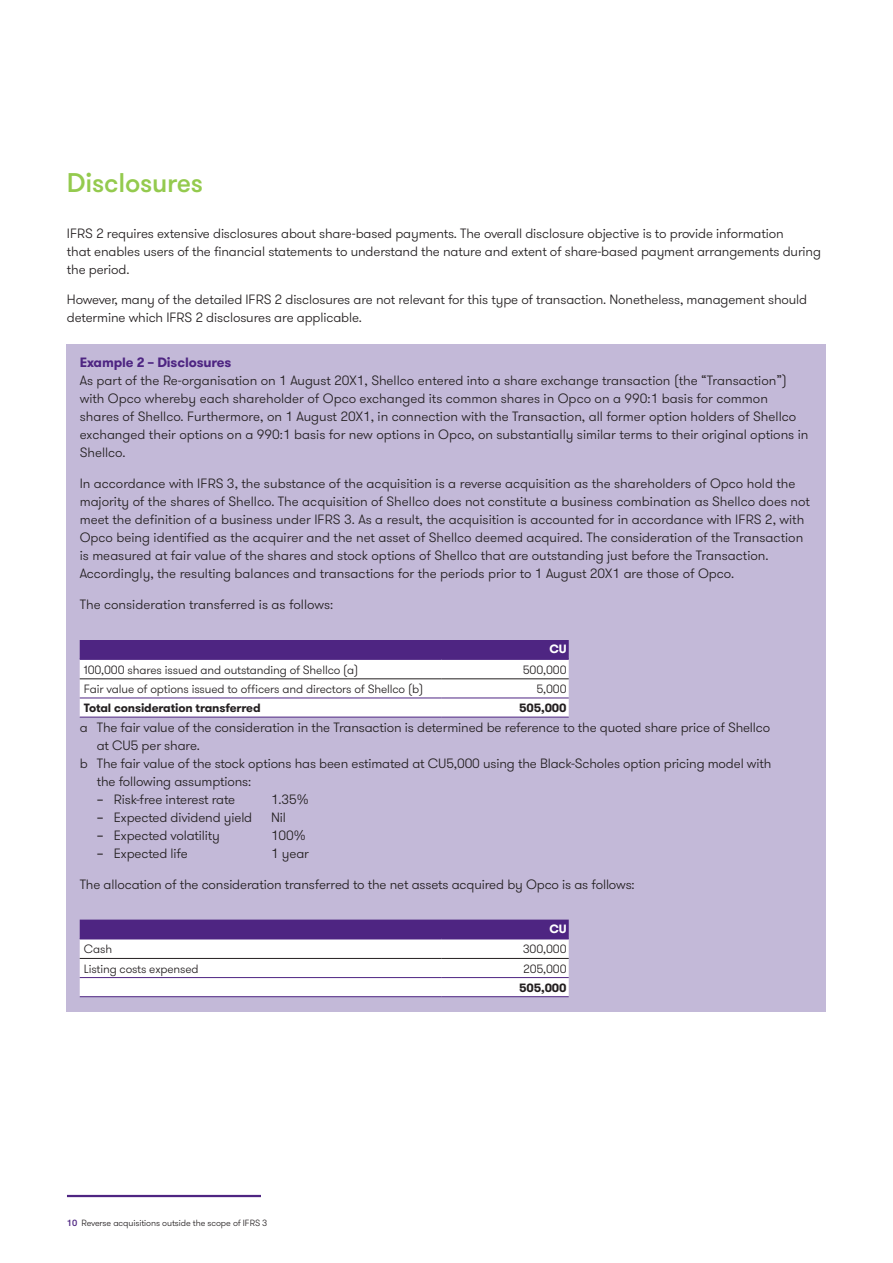
<style>
.page{position:relative;width:893px;height:1263px;background:#fff}
.page>*{position:absolute;margin:0;border:0;box-sizing:border-box;transform-origin:0 0}
._03_Headline_three_L{font:500 27px "GT Walsheim Pro";letter-spacing:-.01em;color:#94ca4e}
._11_Body_text{font:300 13.5px/18px "GT Walsheim Pro";letter-spacing:-.005em;color:#231f20}
._05_Subheading_one_B{font:700 13.5px "GT Walsheim Pro";letter-spacing:-.01em;color:#4e2582}
._44_Tbl_copy{font:300 12px "GT Walsheim Pro";letter-spacing:-.01em;color:#231f20}
._44_Tbl_copy-2{font:700 12px "GT Walsheim Pro";letter-spacing:-.01em;color:#231f20}
._43_Tbl_head{font:700 12px "GT Walsheim Pro";color:#fff}
.t1{font:300 9px "GT Walsheim Pro";letter-spacing:-.01em;color:#231f20}
.s1{font-weight:400}
.s2{font-weight:500;color:#4e2582}
</style>
<div class="page">
<hr style="left:67px;top:1195px;width:194px;height:2px;background:#4e2582">
<div style="left:67px;top:344px;width:759px;height:668px;background:#c3b9d8"></div>
<svg style="left:80px;top:640px;width:489px;height:77px;background:#d0c5dd"></svg>
<hr style="left:80px;top:658px;width:361px;height:2px;background:#4e2582">
<hr style="left:441px;top:658px;width:128px;height:2px;background:#4e2582">
<hr style="left:80px;top:698px;width:361px;height:1px;background:#4e2582">
<hr style="left:441px;top:698px;width:128px;height:1px;background:#4e2582">
<hr style="left:80px;top:678px;width:361px;height:1px;background:#231f20">
<hr style="left:441px;top:678px;width:128px;height:1px;background:#231f20">
<hr style="left:80px;top:717px;width:361px;height:1px;background:#4e2582">
<hr style="left:441px;top:717px;width:128px;height:1px;background:#4e2582">
<svg style="left:80px;top:919px;width:489px;height:77px;background:#d0c6de"></svg>
<hr style="left:80px;top:938px;width:361px;height:1px;background:#4e2582">
<hr style="left:441px;top:938px;width:128px;height:1px;background:#4e2582">
<hr style="left:80px;top:977px;width:361px;height:1px;background:#4e2582">
<hr style="left:441px;top:977px;width:128px;height:1px;background:#4e2582">
<hr style="left:80px;top:958px;width:361px;height:1px;background:#231f20">
<hr style="left:441px;top:958px;width:128px;height:1px;background:#231f20">
<hr style="left:80px;top:996px;width:361px;height:1px;background:#4e2582">
<hr style="left:441px;top:996px;width:128px;height:1px;background:#4e2582">
<p class="_03_Headline_three_L" style="left:67px;top:166px;width:138px">Disclosures</p>
<p class="_11_Body_text" style="left:67px;top:224px;width:756px">IFRS 2 requires extensive disclosures about share-based payments. The overall disclosure objective is to provide information<br>that enables users of the financial statements to understand the nature and extent of share-based payment arrangements during the period.</p>
<p class="_11_Body_text" style="left:67px;top:291px;width:742px">However, many of the detailed IFRS 2 disclosures are not relevant for this type of transaction. Nonetheless, management should determine which IFRS 2 disclosures are applicable.</p>
<p class="_05_Subheading_one_B" style="left:80px;top:354px;width:153px">Example 2 – Disclosures</p>
<p class="_11_Body_text" style="left:80px;top:372px;width:730px">As part of the Re-organisation on 1 August 20X1, Shellco entered into a share exchange transaction (the “Transaction”) with Opco whereby each shareholder of Opco exchanged its common shares in Opco on a 990:1 basis for common shares of Shellco. Furthermore, on 1 August 20X1, in connection with the Transaction, all former option holders of Shellco exchanged their options on a 990:1 basis for new options in Opco, on substantially similar terms to their original options in Shellco.</p>
<p class="_11_Body_text" style="left:80px;top:475px;width:732px">In accordance with IFRS 3, the substance of the acquisition is a reverse acquisition as the shareholders of Opco hold the majority of the shares of Shellco. The acquisition of Shellco does not constitute a business combination as Shellco does not meet the definition of a business under IFRS 3. As a result, the acquisition is accounted for in accordance with IFRS 2, with Opco being identified as the acquirer and the net asset of Shellco deemed acquired. The consideration of the Transaction is measured at fair value of the shares and stock options of Shellco that are outstanding just before the Transaction.<br>Accordingly, the resulting balances and transactions for the periods prior to 1 August 20X1 are those of Opco.</p>
<p class="_11_Body_text" style="left:80px;top:595px;width:255px">The consideration transferred is as follows:</p>
<p class="_43_Tbl_head" style="left:549px;top:641px;width:19px">CU</p>
<p class="_44_Tbl_copy" style="left:84px;top:662px;width:276px">100,000 shares issued and outstanding of Shellco (a)</p>
<p class="_44_Tbl_copy" style="left:523px;top:662px;width:45px">500,000</p>
<p class="_44_Tbl_copy" style="left:84px;top:681px;width:341px">Fair value of options issued to officers and directors of Shellco (b)</p>
<p class="_44_Tbl_copy" style="left:536px;top:681px;width:32px">5,000</p>
<p class="_44_Tbl_copy-2" style="left:84px;top:700px;width:178px">Total consideration transferred</p>
<p class="_44_Tbl_copy-2" style="left:519px;top:700px;width:49px">505,000</p>
<p class="_11_Body_text" style="left:97px;top:718px;width:675px;text-indent:-17px">a The fair value of the consideration in the Transaction is determined be reference to the quoted share price of Shellco at CU5 per share.</p>
<p class="_11_Body_text" style="left:97px;top:754px;width:676px;text-indent:-17px">b The fair value of the stock options has been estimated at CU5,000 using the Black-Scholes option pricing model with the following assumptions:</p>
<p class="_11_Body_text" style="left:97px;top:790px;width:140px"><span class="s1">–</span> Risk-free interest rate</p>
<p class="_11_Body_text" style="left:271px;top:790px;width:39px">1.35%</p>
<p class="_11_Body_text" style="left:97px;top:808px;width:157px"><span class="s1">–</span> Expected dividend yield</p>
<p class="_11_Body_text" style="left:271px;top:808px;width:16px">Nil</p>
<p class="_11_Body_text" style="left:97px;top:826px;width:125px"><span class="s1">–</span> Expected volatility</p>
<p class="_11_Body_text" style="left:271px;top:826px;width:36px">100%</p>
<p class="_11_Body_text" style="left:97px;top:844px;width:92px"><span class="s1">–</span> Expected life</p>
<p class="_11_Body_text" style="left:271px;top:844px;width:39px">1 year</p>
<p class="_11_Body_text" style="left:80px;top:875px;width:556px">The allocation of the consideration transferred to the net assets acquired by Opco is as follows:</p>
<p class="_43_Tbl_head" style="left:549px;top:921px;width:19px">CU</p>
<p class="_44_Tbl_copy" style="left:84px;top:942px;width:30px">Cash</p>
<p class="_44_Tbl_copy" style="left:523px;top:942px;width:45px">300,000</p>
<p class="_44_Tbl_copy" style="left:84px;top:961px;width:116px">Listing costs expensed</p>
<p class="_44_Tbl_copy" style="left:523px;top:961px;width:45px">205,000</p>
<p class="_44_Tbl_copy-2" style="left:519px;top:979px;width:49px">505,000</p>
<p class="t1" style="left:67px;top:1217px;width:202px"><span class="s2">10</span> Reverse acquisitions outside the scope of IFRS 3</p>
</div>
